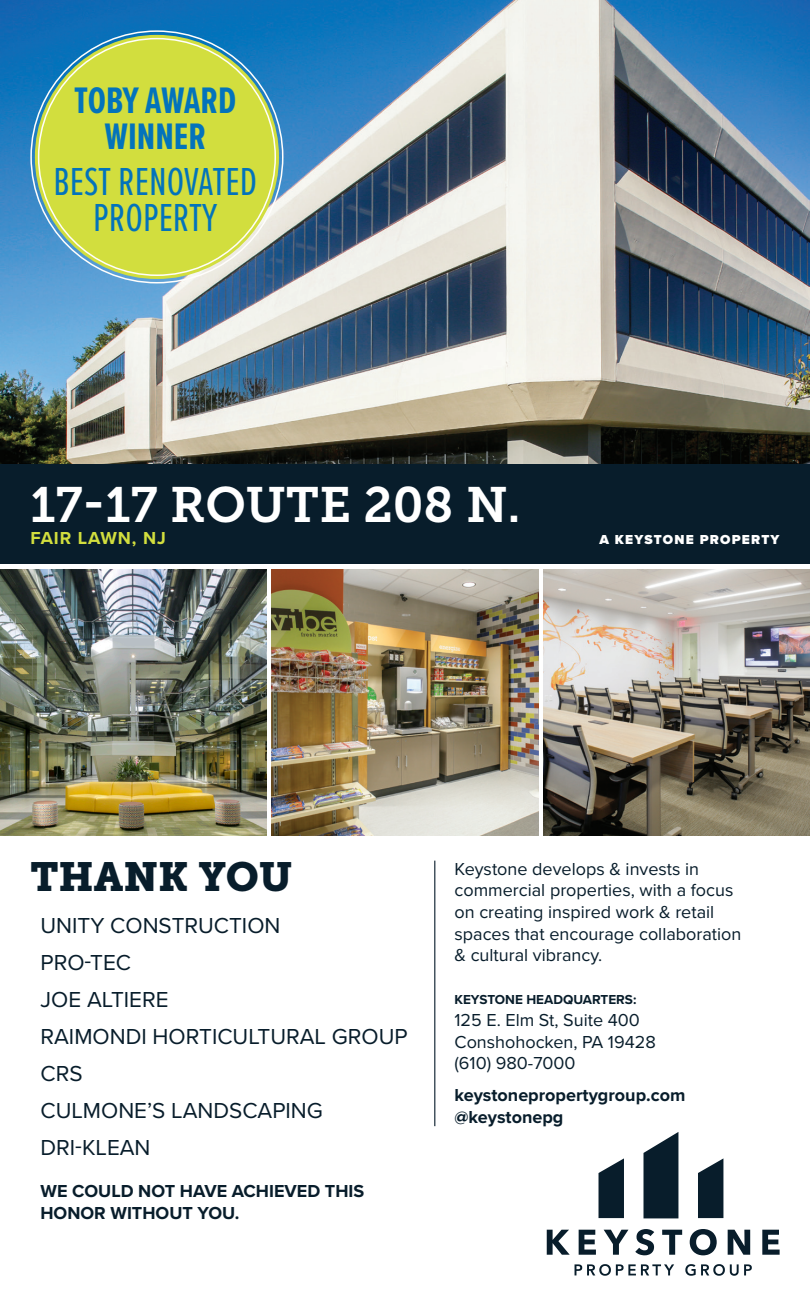
<style>
.page{position:relative;width:810px;height:1296px;background:#fff}
.page>*{position:absolute;margin:0;border:0;box-sizing:border-box;transform-origin:0 0}
.t1{font:49.5px "Museo Slab 700";color:#fff}
.t2{font:40.5px/36px "Proxima Nova Ex Cn";color:#0373bb;text-align:center}
.t3{font:40.5px "Museo Slab 900";color:#081d2b}
.t4{font:700 38.25px/36px "Proxima Nova Ex Cn";color:#0373bb;text-align:center}
.t5{font:22.5px "Proxima Nova";color:#081d2b}
.t6{font:18px/21.6px "Proxima Nova";color:#081d2b}
.t7{font:700 18px/21.6px "Proxima Nova";color:#081d2b}
.t8{font:700 18px "Proxima Nova";letter-spacing:.05em;color:#d2de3e}
.t9{font:700 13.5px "Proxima Nova";color:#081d2b}
.t10{font:900 13.5px "Proxima Nova";letter-spacing:.09em;color:#fff}
</style>
<div class="page">
<img style="left:0;top:0;width:810px;height:465px">
<img style="left:272px;top:569px;width:266px;height:267px">
<div style="left:0;top:465px;width:810px;height:99px;background:#081d2b"></div>
<img style="left:543px;top:569px;width:267px;height:267px">
<img style="left:0;top:569px;width:267px;height:267px">
<div style="left:35px;top:35px;width:244px;height:244px;background:#d2de3e;border-radius:50%"></div>
<hr style="left:434px;top:861px;width:1px;height:265px;background:#081d2b">
<svg style="left:644px;top:1132px;width:34px;height:86px;background:#253844"></svg>
<svg style="left:599px;top:1158px;width:25px;height:60px"></svg>
<svg style="left:698px;top:1158px;width:25px;height:60px"></svg>
<svg style="left:547px;top:1230px;width:23px;height:25px"></svg>
<svg style="left:579px;top:1230px;width:17px;height:25px"></svg>
<svg style="left:604px;top:1230px;width:24px;height:25px"></svg>
<svg style="left:635px;top:1229px;width:19px;height:26px"></svg>
<svg style="left:662px;top:1230px;width:20px;height:25px"></svg>
<svg style="left:690px;top:1229px;width:27px;height:26px"></svg>
<svg style="left:728px;top:1230px;width:22px;height:25px"></svg>
<svg style="left:762px;top:1230px;width:18px;height:25px"></svg>
<svg style="left:575px;top:1264px;width:99px;height:12px"></svg>
<svg style="left:685px;top:1264px;width:67px;height:12px"></svg>
<p class="t4" style="left:74px;top:83px;width:163px">TOBY AWARD<br>WINNER</p>
<p class="t2" style="left:54px;top:164px;width:205px">BEST RENOVATED<br>PROPERTY</p>
<p class="t1" style="left:30px;top:477px;width:492px">17-17 ROUTE 208 N.</p>
<p class="t8" style="left:30px;top:527px;width:137px">FAIR LAWN, NJ</p>
<p class="t10" style="left:600px;top:531px;width:182px">A KEYSTONE PROPERTY</p>
<p class="t3" style="left:30px;top:853px;width:264px">THANK YOU</p>
<p class="t5" style="left:40px;top:912px;width:241px">UNITY CONSTRUCTION</p>
<p class="t5" style="left:40px;top:949px;width:92px">PRO-TEC</p>
<p class="t5" style="left:40px;top:986px;width:130px">JOE ALTIERE</p>
<p class="t5" style="left:40px;top:1023px;width:369px">RAIMONDI HORTICULTURAL GROUP</p>
<p class="t5" style="left:40px;top:1060px;width:44px">CRS</p>
<p class="t5" style="left:40px;top:1097px;width:284px">CULMONE’S LANDSCAPING</p>
<p class="t5" style="left:40px;top:1134px;width:112px">DRI-KLEAN</p>
<p class="t7" style="left:40px;top:1181px;width:325px">WE COULD NOT HAVE ACHIEVED THIS<br>HONOR WITHOUT YOU.</p>
<p class="t6" style="left:454px;top:858px;width:289px">Keystone develops &amp; invests in commercial properties, with a focus on creating inspired work &amp; retail spaces that encourage collaboration &amp; cultural vibrancy.</p>
<p class="t9" style="left:454px;top:992px;width:183px">KEYSTONE HEADQUARTERS:</p>
<p class="t6" style="left:454px;top:1010px;width:203px">125 E. Elm St, Suite 400<br>Conshohocken, PA 19428 (610) 980-7000</p>
<p class="t7" style="left:454px;top:1085px;width:232px">keystonepropertygroup.com</p>
<p class="t7" style="left:454px;top:1106px;width:110px">@keystonepg</p>
</div>
